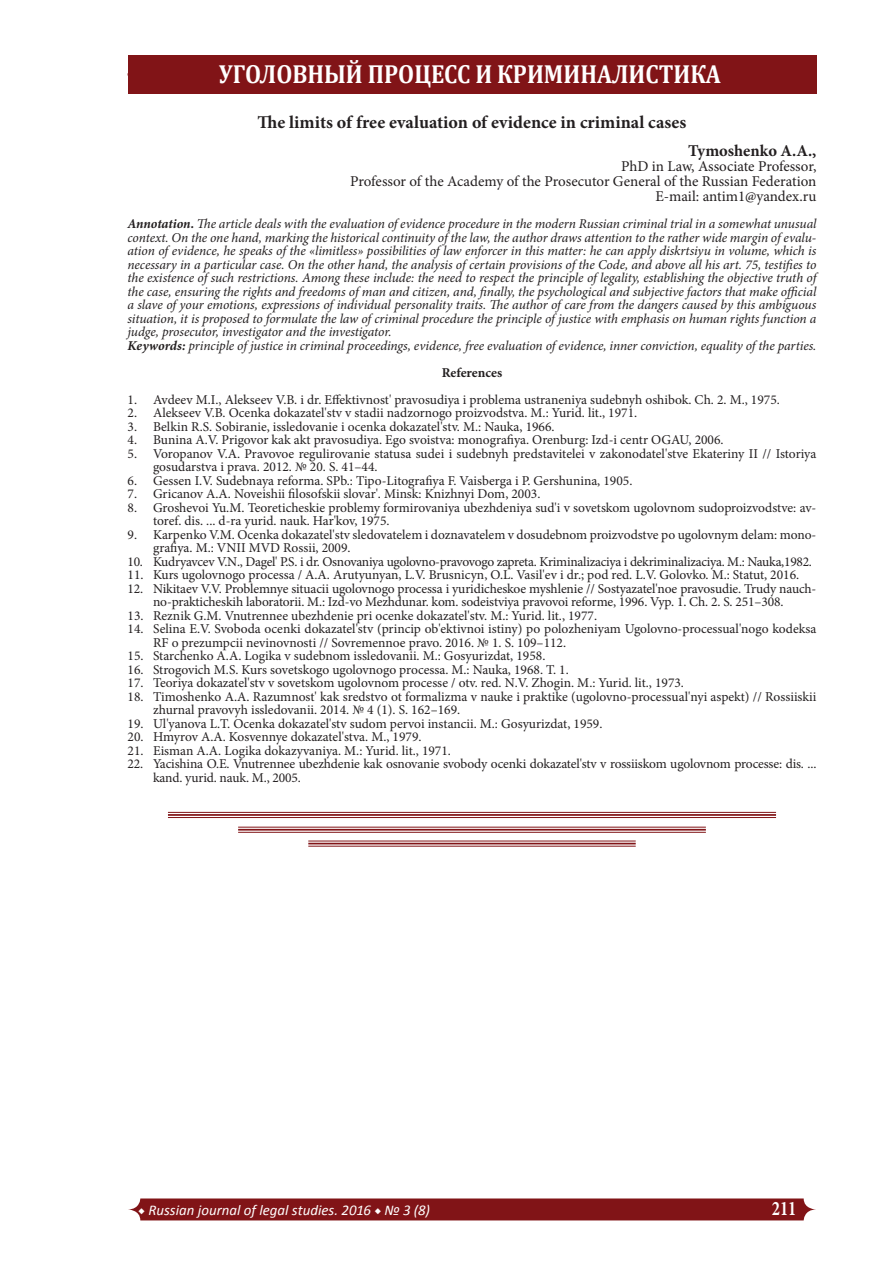
<style>
.page{position:relative;width:893px;height:1263px;background:#fff}
.page>*{position:absolute;margin:0;border:0;box-sizing:border-box;transform-origin:0 0}
.t1{font:700 26.25px "Cambria";color:#fff;scale:.88 1}
.t2{font:700 20.7px "Minion Pro";color:#fff;scale:.8 1}
.t3{font:700 18px "Minion Pro";color:#231f20}
.t4{font:700 16.5px "Minion Pro";color:#231f20}
.t5{font:15px "Minion Pro";letter-spacing:-.005em;color:#231f20}
.t6{font:italic 14.85px "Calibri";color:#fff}
.t7{font:13.5px/13.5px "Minion Pro";letter-spacing:-.005em;color:#231f20}
.t8{font:italic 13.5px/13.5px "Minion Pro";letter-spacing:-.01em;color:#231f20;text-align:justify}
.ConsPlusNormal{font:700 13.5px "Minion Pro";letter-spacing:-.005em;color:#231f20}
.s1{font-weight:700}
.s2{font-family:"Minion Pro";font-weight:700;font-style:normal}
</style>
<div class="page">
<svg style="left:128px;top:1198px;width:688px;height:22px;background:#871f22"></svg>
<div style="left:128px;top:55px;width:688px;height:39px;background:#811417"></div>
<hr style="left:168px;top:817px;width:608px;height:1px;background:#811417">
<hr style="left:168px;top:814px;width:608px;height:2px;background:#811417">
<hr style="left:168px;top:812px;width:608px;height:1px;background:#811417">
<hr style="left:238px;top:832px;width:468px;height:1px;background:#811417">
<hr style="left:238px;top:829px;width:468px;height:1px;background:#811417">
<hr style="left:238px;top:827px;width:468px;height:1px;background:#811417">
<hr style="left:308px;top:846px;width:328px;height:1px;background:#811417">
<hr style="left:308px;top:843px;width:328px;height:1px;background:#811417">
<hr style="left:308px;top:840px;width:328px;height:1px;background:#811417">
<h1 class="t1" style="left:219px;top:55px;width:572px">УГОЛОВНЫЙ ПРОЦЕСС И КРИМИНАЛИСТИКА</h1>
<p class="t3" style="left:258px;top:109px;width:430px">THe limits of free evaluation of evidence in criminal cases</p>
<p class="t4" style="left:688px;top:139px;width:130px">Tymoshenko A.A.,</p>
<p class="t5" style="left:621px;top:156px;width:197px">PhD in Law, Associate Professor,</p>
<p class="t5" style="left:350px;top:171px;width:468px">Professor of the Academy of the Prosecutor General of the Russian Federation</p>
<p class="t5" style="left:655px;top:186px;width:163px">E-mail: antim1@yandex.ru</p>
<p class="t8" style="left:128px;top:217px;width:690px"><span class="s1">Annotation.</span> The article deals with the evaluation of evidence procedure in the modern Russian criminal trial in a somewhat unusual context. On the one hand, marking the historical continuity of the law, the author draws attention to the rather wide margin of evalu&shy;ation of evidence, he speaks of the «limitless» possibilities of law enforcer in this matter: he can apply diskrtsiyu in volume, which is necessary in a particular case. On the other hand, the analysis of certain provisions of the Code, and above all his art. 75, testifies to the existence of such restrictions. Among these include: the need to respect the principle of legality, establishing the objective truth of the case, ensuring the rights and freedoms of man and citizen, and, finally, the psychological and subjective factors that make official a slave of your emotions, expressions of individual personality traits. The author of care from the dangers caused by this ambiguous situation, it is proposed to formulate the law of criminal procedure the principle of justice with emphasis on human rights function a judge, prosecutor, investigator and the investigator.</p>
<p class="t8" style="left:128px;top:338px;width:690px"><span class="s1">Keywords:</span> principle of justice in criminal proceedings, evidence, free evaluation of evidence, inner conviction, equality of the parties.</p>
<p class="ConsPlusNormal" style="left:442px;top:363px;width:62px">References</p>
<p class="t7" style="left:128px;top:393px;width:654px">1. Avdeev M.I., Alekseev V.B. i dr. Effektivnost' pravosudiya i problema ustraneniya sudebnyh oshibok. Ch. 2. M., 1975.</p>
<p class="t7" style="left:128px;top:406px;width:511px">2. Alekseev V.B. Ocenka dokazatel'stv v stadii nadzornogo proizvodstva. M.: Yurid. lit., 1971.</p>
<p class="t7" style="left:128px;top:420px;width:429px">3. Belkin R.S. Sobiranie, issledovanie i ocenka dokazatel'stv. M.: Nauka, 1966.</p>
<p class="t7" style="left:128px;top:433px;width:598px">4. Bunina A.V. Prigovor kak akt pravosudiya. Ego svoistva: monografiya. Orenburg: Izd-i centr OGAU, 2006.</p>
<p class="t7" style="left:153px;top:447px;width:665px;text-indent:-26px">5. Voropanov V.A. Pravovoe regulirovanie statusa sudei i sudebnyh predstavitelei v zakonodatel'stve Ekateriny II // Istoriya gosudarstva i prava. 2012. № 20. S. 41–44.</p>
<p class="t7" style="left:128px;top:474px;width:506px">6. Gessen I.V. Sudebnaya reforma. SPb.: Tipo-Litografiya F. Vaisberga i P. Gershunina, 1905.</p>
<p class="t7" style="left:128px;top:487px;width:414px">7. Gricanov A.A. Noveishii filosofskii slovar'. Minsk: Knizhnyi Dom, 2003.</p>
<p class="t7" style="left:153px;top:501px;width:665px;text-indent:-26px">8. Groshevoi Yu.M. Teoreticheskie problemy formirovaniya ubezhdeniya sud'i v sovetskom ugolovnom sudoproizvodstve: av&shy;toref. dis. ... d-ra yurid. nauk. Har'kov, 1975.</p>
<p class="t7" style="left:153px;top:528px;width:665px;text-indent:-26px">9. Karpenko V.M. Ocenka dokazatel'stv sledovatelem i doznavatelem v dosudebnom proizvodstve po ugolovnym delam: mono&shy;grafiya. M.: VNII MVD Rossii, 2009.</p>
<p class="t7" style="left:128px;top:555px;width:686px">10. Kudryavcev V.N., Dagel' P.S. i dr. Osnovaniya ugolovno-pravovogo zapreta. Kriminalizaciya i dekriminalizaciya. M.: Nauka,1982.</p>
<p class="t7" style="left:128px;top:568px;width:673px">11. Kurs ugolovnogo processa / A.A. Arutyunyan, L.V. Brusnicyn, O.L. Vasil'ev i dr.; pod red. L.V. Golovko. M.: Statut, 2016.</p>
<p class="t7" style="left:128px;top:582px;width:690px;text-align:center">12. Nikitaev V.V. Problemnye situacii ugolovnogo processa i yuridicheskoe myshlenie // Sostyazatel'noe pravosudie. Trudy nauch&shy;no-prakticheskih laboratorii. M.: Izd-vo Mezhdunar. kom. sodeistviya pravovoi reforme, 1996. Vyp. 1. Ch. 2. S. 251–308.</p>
<p class="t7" style="left:128px;top:609px;width:471px">13. Reznik G.M. Vnutrennee ubezhdenie pri ocenke dokazatel'stv. M.: Yurid. lit., 1977.</p>
<p class="t7" style="left:153px;top:622px;width:665px;text-indent:-26px">14. Selina E.V. Svoboda ocenki dokazatel'stv (princip ob'ektivnoi istiny) po polozheniyam Ugolovno-processual'nogo kodeksa<br>RF o prezumpcii nevinovnosti // Sovremennoe pravo. 2016. № 1. S. 109–112.</p>
<p class="t7" style="left:128px;top:649px;width:419px">15. Starchenko A.A. Logika v sudebnom issledovanii. M.: Gosyurizdat, 1958.</p>
<p class="t7" style="left:128px;top:663px;width:443px">16. Strogovich M.S. Kurs sovetskogo ugolovnogo processa. M.: Nauka, 1968. T. 1.</p>
<p class="t7" style="left:128px;top:676px;width:558px">17. Teoriya dokazatel'stv v sovetskom ugolovnom processe / otv. red. N.V. Zhogin. M.: Yurid. lit., 1973.</p>
<p class="t7" style="left:153px;top:690px;width:665px;text-indent:-26px">18. Timoshenko A.A. Razumnost' kak sredstvo ot formalizma v nauke i praktike (ugolovno-processual'nyi aspekt) // Rossiiskii zhurnal pravovyh issledovanii. 2014. № 4 (1). S. 162–169.</p>
<p class="t7" style="left:128px;top:717px;width:476px">19. Ul'yanova L.T. Ocenka dokazatel'stv sudom pervoi instancii. M.: Gosyurizdat, 1959.</p>
<p class="t7" style="left:128px;top:730px;width:296px">20. Hmyrov A.A. Kosvennye dokazatel'stva. M., 1979.</p>
<p class="t7" style="left:128px;top:744px;width:325px">21. Eisman A.A. Logika dokazyvaniya. M.: Yurid. lit., 1971.</p>
<p class="t7" style="left:153px;top:757px;width:665px;text-indent:-26px">22. Yacishina O.E. Vnutrennee ubezhdenie kak osnovanie svobody ocenki dokazatel'stv v rossiiskom ugolovnom processe: dis. ... kand. yurid. nauk. M., 2005.</p>
<p class="t6" style="left:138px;top:1200px;width:294px"><span class="s2">◆</span> Russian journal of legal studies. 2016 <span class="s2">◆</span> № 3 (8)</p>
<h2 class="t2" style="left:772px;top:1194px;width:32px">211</h2>
</div>
